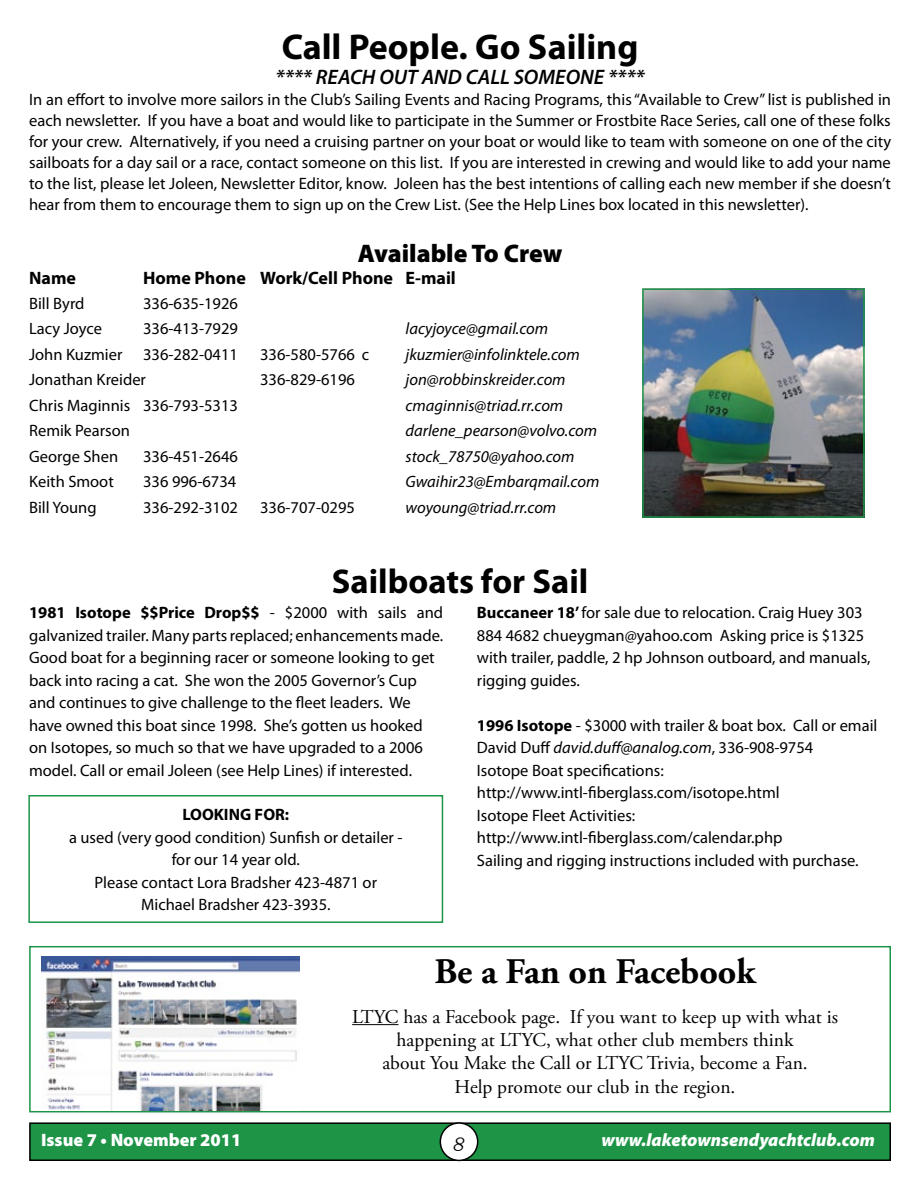
<style>
.page{position:relative;width:918px;height:1188px;background:#fff}
.page>*{position:absolute;margin:0;border:0;box-sizing:border-box;transform-origin:0 0}
.t1{font:700 36px "Myriad Pro";color:#000}
.t2{font:700 36px "Adobe Garamond Pro";color:#000}
.t3{font:700 34.5px "Myriad Pro";color:#000}
.t4{font:30px "HUNTSON";color:#000}
.t5{font:900 25.5px "Myriad Pro";letter-spacing:-.005em;color:#000}
.t6{font:italic 600 21px "Myriad Pro";color:#000}
.t7{font:19.5px/23.4px "Adobe Garamond Pro";color:#000;text-align:center}
.t8{font:700 18px "Myriad Pro";color:#000}
.t9{font:italic 900 18px "Myriad Pro";color:#fff}
.t10{font:900 18px "Myriad Pro";color:#fff}
.t11{font:16.5px/22.5px "Myriad Pro";color:#000}
.t12{font:italic 16.5px "Myriad Pro";color:#000}
.t13{font:700 16.5px "Myriad Pro";color:#000}
.s1{font-weight:700}
.s2{font-style:italic}
</style>
<div class="page">
<div style="left:30px;top:1123px;width:860px;height:37px;background:#1d9446"></div>
<div style="left:29px;top:1122px;width:862px;height:39px;border:2px solid #000"></div>
<div style="left:440px;top:1123px;width:38px;height:37px;background:#fff;border-radius:50%"></div>
<div style="left:440px;top:1122px;width:38px;height:39px;border:2px solid #000;border-radius:50%"></div>
<div style="left:29px;top:946px;width:862px;height:166px;background:#fff;border:2px solid #1d9446"></div>
<hr style="left:352px;top:1024px;width:47px;height:1px;background:#000">
<img style="left:41px;top:957px;width:259px;height:154px">
<img style="left:645px;top:291px;width:217px;height:224px">
<div style="left:642px;top:288px;width:223px;height:230px;border:2px solid #1d9446"></div>
<div style="left:28px;top:795px;width:415px;height:128px;border:2px solid #1d9446"></div>
<h1 class="t1" style="left:282px;top:23px;width:358px">Call People. Go Sailing</h1>
<p class="t6" style="left:276px;top:63px;width:371px">**** REACH OUT AND CALL SOMEONE ****</p>
<p class="t11" style="left:29px;top:88px;width:863px;line-height:21px;text-align:justify">In an effort to involve more sailors in the Club’s Sailing Events and Racing Programs, this “Available to Crew” list is published in each newsletter. If you have a boat and would like to participate in the Summer or Frostbite Race Series, call one of these folks for your crew. Alternatively, if you need a cruising partner on your boat or would like to team with someone on one of the city sailboats for a day sail or a race, contact someone on this list. If you are interested in crewing and would like to add your name to the list, please let Joleen, Newsletter Editor, know. Joleen has the best intentions of calling each new member if she doesn’t hear from them to encourage them to sign up on the Crew List. (See the Help Lines box located in this newsletter).</p>
<h3 class="t5" style="left:358px;top:236px;width:206px">Available To Crew</h3>
<p class="t8" style="left:29px;top:266px;width:48px">Name</p>
<p class="t8" style="left:143px;top:266px;width:314px">Home Phone Work/Cell Phone E-mail</p>
<p class="t11" style="left:29px;top:292px;width:57px">Bill Byrd</p>
<p class="t11" style="left:143px;top:292px;width:96px">336-635-1926</p>
<p class="t11" style="left:29px;top:317px;width:74px">Lacy Joyce</p>
<p class="t11" style="left:143px;top:317px;width:96px">336-413-7929</p>
<p class="t12" style="left:406px;top:319px;width:144px">lacyjoyce@gmail.com</p>
<p class="t11" style="left:29px;top:343px;width:95px">John Kuzmier</p>
<p class="t11" style="left:143px;top:343px;width:96px">336-282-0411</p>
<p class="t11" style="left:260px;top:343px;width:111px">336-580-5766 c</p>
<p class="t12" style="left:406px;top:344px;width:176px">jkuzmier@infolinktele.com</p>
<p class="t11" style="left:29px;top:368px;width:118px">Jonathan Kreider</p>
<p class="t11" style="left:260px;top:368px;width:96px">336-829-6196</p>
<p class="t12" style="left:406px;top:370px;width:161px">jon@robbinskreider.com</p>
<p class="t11" style="left:29px;top:394px;width:210px">Chris Maginnis 336-793-5313</p>
<p class="t12" style="left:406px;top:395px;width:159px">cmaginnis@triad.rr.com</p>
<p class="t11" style="left:29px;top:419px;width:102px">Remik Pearson</p>
<p class="t12" style="left:406px;top:421px;width:193px">darlene_pearson@volvo.com</p>
<p class="t11" style="left:29px;top:445px;width:91px">George Shen</p>
<p class="t11" style="left:143px;top:445px;width:96px">336-451-2646</p>
<p class="t12" style="left:406px;top:446px;width:170px">stock_78750@yahoo.com</p>
<p class="t11" style="left:29px;top:470px;width:86px">Keith Smoot</p>
<p class="t11" style="left:143px;top:470px;width:95px">336 996-6734</p>
<p class="t12" style="left:406px;top:472px;width:195px">Gwaihir23@Embarqmail.com</p>
<p class="t11" style="left:29px;top:496px;width:69px">Bill Young</p>
<p class="t11" style="left:143px;top:496px;width:96px">336-292-3102</p>
<p class="t11" style="left:260px;top:496px;width:96px">336-707-0295</p>
<p class="t12" style="left:406px;top:497px;width:152px">woyoung@triad.rr.com</p>
<h2 class="t3" style="left:332px;top:559px;width:258px">Sailboats for Sail</h2>
<p class="t11" style="left:29px;top:601px;width:416px"><span class="s1">1981 Isotope $$Price Drop$$</span> - $2000 with sails and galvanized trailer. Many parts replaced; enhancements made.<br>Good boat for a beginning racer or someone looking to get back into racing a cat. She won the 2005 Governor’s Cup and continues to give challenge to the fleet leaders. We have owned this boat since 1998. She’s gotten us hooked on Isotopes, so much so that we have upgraded to a 2006 model. Call or email Joleen (see Help Lines) if interested.</p>
<p class="t11" style="left:477px;top:601px;width:395px"><span class="s1">Buccaneer 18’</span> for sale due to relocation. Craig Huey 303<br>884 4682 chueygman@yahoo.com Asking price is $1325 with trailer, paddle, 2 hp Johnson outboard, and manuals, rigging guides.</p>
<p class="t11" style="left:477px;top:714px;width:402px"><span class="s1">1996 Isotope</span> - $3000 with trailer &amp; boat box. Call or email David Duff <span class="s2">david.duff@analog.com</span>, 336-908-9754<br>Isotope Boat specifications: http://www.intl-fiberglass.com/isotope.html<br>Isotope Fleet Activities: http://www.intl-fiberglass.com/calendar.php<br>Sailing and rigging instructions included with purchase.</p>
<p class="t13" style="left:182px;top:804px;width:108px">LOOKING FOR:</p>
<p class="t11" style="left:69px;top:826px;width:335px;text-align:center">a used (very good condition) Sunfish or detailer - for our 14 year old.<br>Please contact Lora Bradsher 423-4871 or Michael Bradsher 423-3935.</p>
<h1 class="t2" style="left:434px;top:951px;width:323px">Be a Fan on Facebook</h1>
<p class="t7" style="left:352px;top:1005px;width:487px">LTYC has a Facebook page. If you want to keep up with what is happening at LTYC, what other club members think<br>about You Make the Call or LTYC Trivia, become a Fan.<br>Help promote our club in the region.</p>
<h3 class="t4" style="left:449px;top:1122px;width:14px">8</h3>
<p class="t10" style="left:41px;top:1128px;width:202px">Issue 7 • November 2011</p>
<p class="t9" style="left:601px;top:1128px;width:275px">www.laketownsendyachtclub.com</p>
</div>
